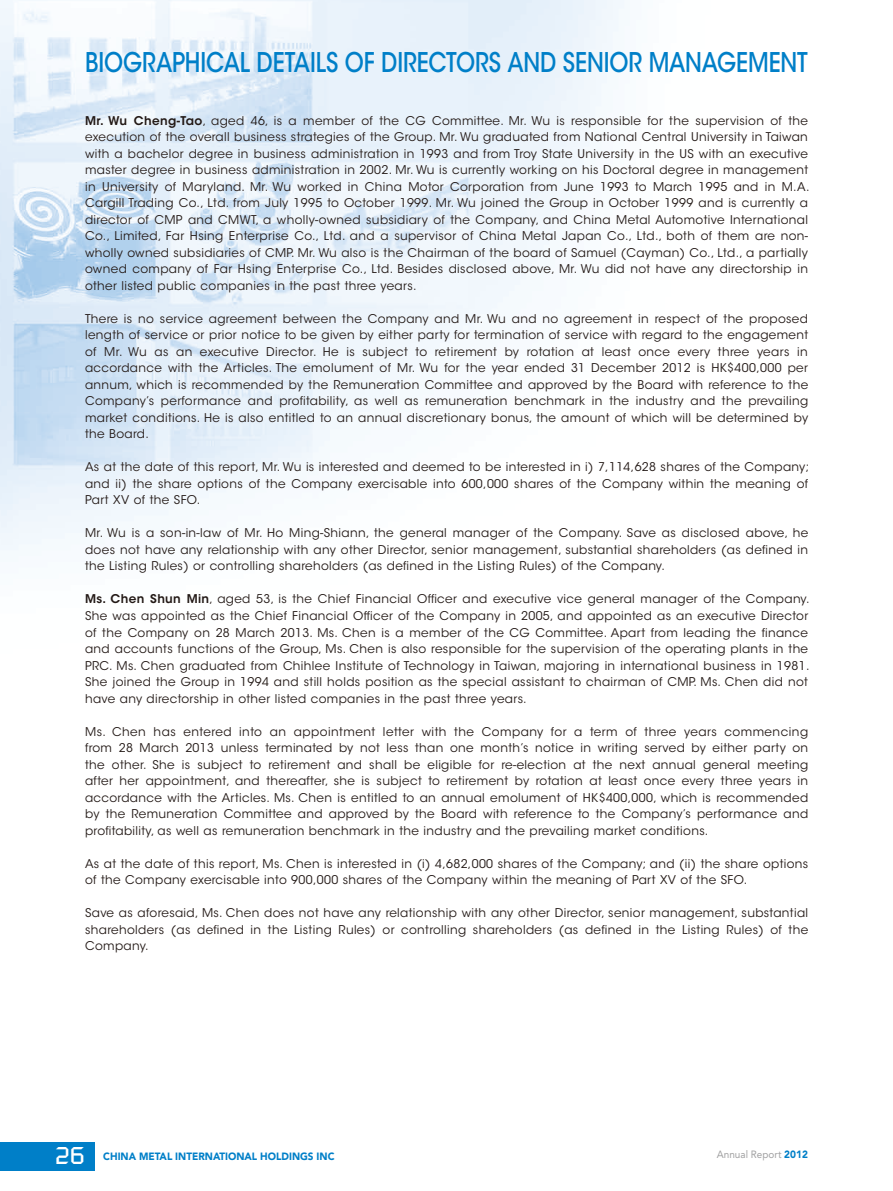
<style>
.page{position:relative;width:893px;height:1191px;background:#fff}
.page>*{position:absolute;margin:0;border:0;box-sizing:border-box;transform-origin:0 0}
.t1{font:500 27px "ITC Avant Garde Std";letter-spacing:-.005em;color:#007fc8;scale:.83 1}
.t2{font:24px "Russell Square Std";color:#fff}
.t3{font:12px/16.5px "ITC Avant Garde Std";letter-spacing:.03em;color:#231916;text-align:justify}
.t4{font:900 10.5px "Avenir LT Std";color:#007fc8;scale:.95 1}
.t5{font:10.5px "Avenir LT Std";color:#a0a0a1;scale:.95 1}
.s1{font-weight:600}
.s2{font-weight:900;color:#007fc8}
</style>
<div class="page">
<img style="left:0;top:0;width:625px;height:551px">
<div style="left:0;top:1142px;width:94px;height:28px;background:#007fc8"></div>
<h1 class="t1" style="left:85px;top:45px;width:872px">BIOGRAPHICAL DETAILS OF DIRECTORS AND SENIOR MANAGEMENT</h1>
<p class="t3" style="left:85px;top:112px;width:726px;text-align:left"><span class="s1">Mr. Wu Cheng-Tao</span>, aged 46, is a member of the CG Committee. Mr. Wu is responsible for the supervision of the execution of the overall business strategies of the Group. Mr. Wu graduated from National Central University in Taiwan with a bachelor degree in business administration in 1993 and from Troy State University in the US with an executive master degree in business administration in 2002. Mr. Wu is currently working on his Doctoral degree in management in University of Maryland. Mr. Wu worked in China Motor Corporation from June 1993 to March 1995 and in M.A.<br>Cargill Trading Co., Ltd. from July 1995 to October 1999. Mr. Wu joined the Group in October 1999 and is currently a director of CMP</p>
<p class="t3" style="left:85px;top:211px;width:725px;text-indent:171px">, a wholly-owned subsidiary of the Company, and China Metal Automotive International Co., Limited, Far Hsing Enterprise Co., Ltd. and a supervisor of China Metal Japan Co., Ltd., both of them are non&shy;wholly owned subsidiaries of CMP. Mr. Wu also is the Chairman of the board of Samuel (Cayman) Co., Ltd., a partially owned company of Far Hsing Enterprise Co., Ltd. Besides disclosed above, Mr. Wu did not have any directorship in other listed public companies in the past three years.</p>
<p class="t3" style="left:85px;top:310px;width:725px">There is no service agreement between the Company and Mr. Wu and no agreement in respect of the proposed length of service or prior notice to be given by either party for termination of service with regard to the engagement of Mr. Wu as an executive Director. He is subject to retirement by rotation at least once every three years in accordance with the Articles. The emolument of Mr. Wu for the year ended 31 December 2012 is HK$400,000 per annum, which is recommended by the Remuneration Committee and approved by the Board with reference to the Company’s performance and profitability, as well as remuneration benchmark in the industry and the prevailing market conditions. He is also entitled to an annual discretionary bonus, the amount of which will be determined by the Board.</p>
<p class="t3" style="left:85px;top:459px;width:726px">As at the date of this report, Mr. Wu is interested and deemed to be interested in i) 7,114,628 shares of the Company; and ii) the share options of the Company exercisable into 600,000 shares of the Company within the meaning of Part XV of the SFO</p>
<p class="t3" style="left:197px;top:492px;width:5px">.</p>
<p class="t3" style="left:85px;top:525px;width:725px">Mr. Wu is a son-in-law of Mr. Ho Ming-Shiann, the general manager of the Company. Save as disclosed above, he does not have any relationship with any other Director, senior management, substantial shareholders (as defined in the Listing Rules) or controlling shareholders (as defined in the Listing Rules) of the Company.</p>
<p class="t3" style="left:85px;top:591px;width:726px;text-align:left"><span class="s1">Ms. Chen Shun Min</span>, aged 53, is the Chief Financial Officer and executive vice general manager of the Company.<br>She was appointed as the Chief Financial Officer of the Company in 2005, and appointed as an executive Director of the Company on 28 March 2013. Ms. Chen is a member of the CG Committee. Apart from leading the finance and accounts functions of the Group, Ms. Chen is also responsible for the supervision of the operating plants in the PRC. Ms. Chen graduated from Chihlee Institute of Technology in Taiwan, majoring in international business in 1981.<br>She joined the Group in 1994 and still holds position as the special assistant to chairman of CMP. Ms. Chen did not have any directorship in other listed companies in the past three years.</p>
<p class="t3" style="left:85px;top:723px;width:725px">Ms. Chen has entered into an appointment letter with the Company for a term of three years commencing from 28 March 2013 unless terminated by not less than one month’s notice in writing served by either party on the other. She is subject to retirement and shall be eligible for re-election at the next annual general meeting after her appointment, and thereafter, she is subject to retirement by rotation at least once every three years in accordance with the Articles. Ms. Chen is entitled to an annual emolument of HK$400,000, which is recommended by the Remuneration Committee and approved by the Board with reference to the Company’s performance and profitability, as well as remuneration benchmark in the industry and the prevailing market conditions.</p>
<p class="t3" style="left:85px;top:855px;width:725px">As at the date of this report, Ms. Chen is interested in (i) 4,682,000 shares of the Company; and (ii) the share options of the Company exercisable into 900,000 shares of the Company within the meaning of Part XV of the SFO</p>
<p class="t3" style="left:188px;top:211px;width:51px">and CMWT</p>
<p class="t3" style="left:744px;top:871px;width:5px">.</p>
<p class="t3" style="left:85px;top:904px;width:725px">Save as aforesaid, Ms. Chen does not have any relationship with any other Director, senior management, substantial shareholders (as defined in the Listing Rules) or controlling shareholders (as defined in the Listing Rules) of the Company.</p>
<h2 class="t2" style="left:55px;top:1141px;width:31px">26</h2>
<p class="t4" style="left:103px;top:1149px;width:245px">CHINA METAL INTERNATIONAL HOLDINGS INC</p>
<p class="t5" style="left:717px;top:1148px;width:97px">Annual Report <span class="s2">2012</span></p>
</div>
